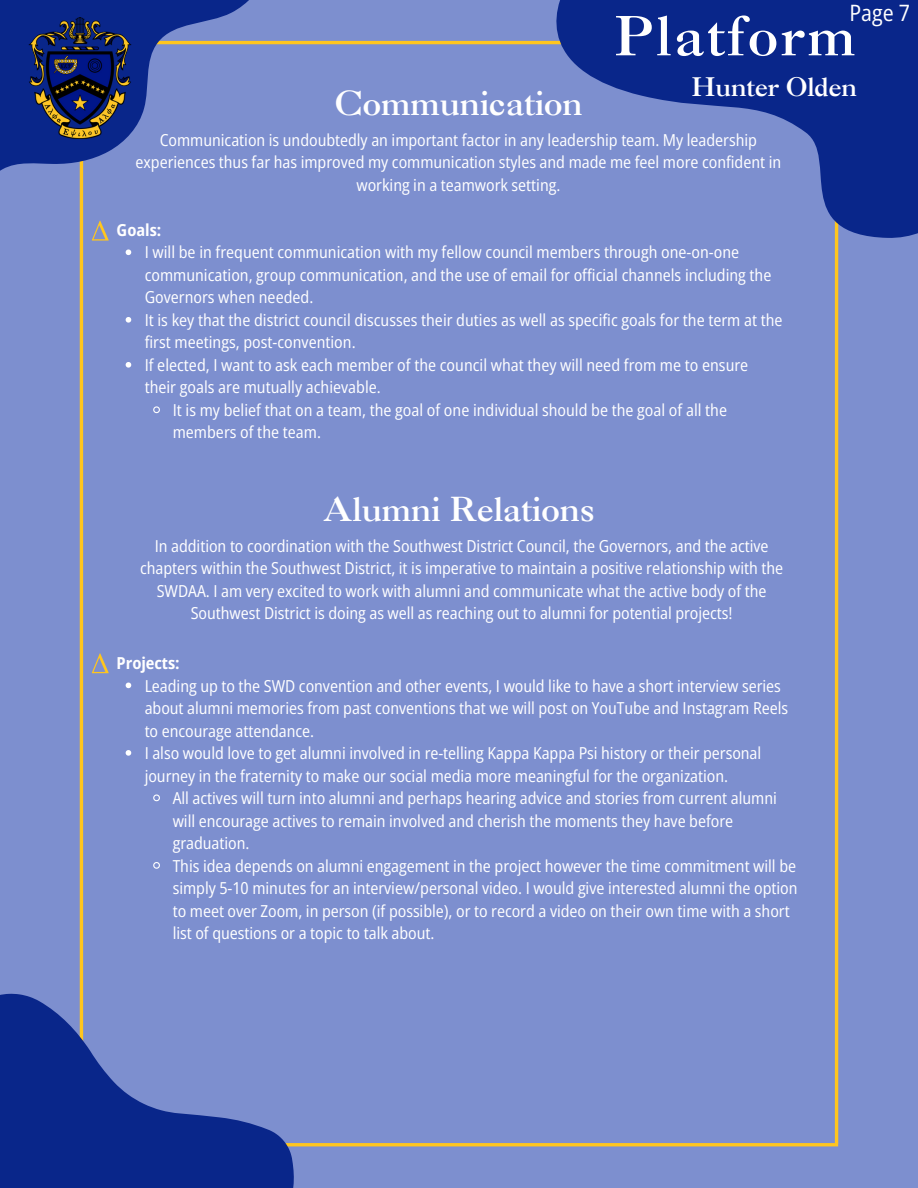
<style>
.page{position:relative;width:918px;height:1188px;background:#7d8fcf}
.page>*{position:absolute;margin:0;border:0;box-sizing:border-box;transform-origin:0 0}
.t1{font:54px "Caslon 3 LT Std";letter-spacing:.05em;color:#fff}
.t2{font:33px "Caslon 3 LT Std";color:#fff}
.t3{font:25.5px "Caslon 3 LT Std";color:#fff}
.t4{font:semi-condensed 22.5px "Open Sans";color:#fff}
.t5{font:semi-condensed 16.5px/22.5px "Open Sans";color:#fff}
.t6{font:700 semi-condensed 16.5px "Open Sans";color:#fff}
</style>
<div class="page">
<hr style="left:80px;top:1143px;width:758px;height:3px;background:#ffc61e">
<hr style="left:835px;top:44px;width:3px;height:1100px;background:#ffc61e">
<hr style="left:80px;top:41px;width:757px;height:3px;background:#ffc61e">
<hr style="left:80px;top:44px;width:3px;height:1099px;background:#ffc61e">
<svg style="left:0;top:900px;width:449px;height:288px"></svg>
<svg style="left:0;top:0;width:288px;height:315px"></svg>
<svg style="left:524px;top:0;width:394px;height:268px"></svg>
<svg style="left:126px;top:249px;width:5px;height:6px"></svg>
<svg style="left:126px;top:317px;width:5px;height:6px"></svg>
<svg style="left:126px;top:362px;width:5px;height:6px"></svg>
<svg style="left:153px;top:406px;width:7px;height:8px"></svg>
<img style="left:28px;top:17px;width:104px;height:122px">
<svg style="left:92px;top:221px;width:17px;height:20px"></svg>
<svg style="left:126px;top:683px;width:5px;height:5px"></svg>
<svg style="left:126px;top:750px;width:5px;height:6px"></svg>
<svg style="left:153px;top:794px;width:7px;height:8px"></svg>
<svg style="left:153px;top:862px;width:7px;height:7px"></svg>
<svg style="left:92px;top:653px;width:17px;height:20px"></svg>
<p class="t2" style="left:335px;top:90px;width:249px">Communication</p>
<h5 class="t4" style="left:850px;top:-3px;width:62px">Page 7</h5>
<p class="t1" style="left:615px;top:16px;width:242px">Platform</p>
<p class="t3" style="left:691px;top:77px;width:167px">Hunter Olden</p>
<h5 class="t5" style="left:136px;top:128px;width:647px;text-align:center">Communication is undoubtedly an important factor in any leadership team. My leadership experiences thus far has improved my communication styles and made me feel more confident in working in a teamwork setting.</h5>
<p class="t6" style="left:117px;top:218px;width:46px">Goals:</p>
<h4 class="t5" style="left:145px;top:241px;width:628px">I will be in frequent communication with my fellow council members through one-on-one communication, group communication, and the use of email for official channels including the<br>Governors when needed.</h4>
<h1 class="t5" style="left:145px;top:308px;width:640px">It is key that the district council discusses their duties as well as specific goals for the term at the first meetings, post-convention.</h1>
<h3 class="t5" style="left:145px;top:353px;width:605px">If elected, I want to ask each member of the council what they will need from me to ensure their goals are mutually achievable.</h3>
<p class="t5" style="left:173px;top:398px;width:556px">It is my belief that on a team, the goal of one individual should be the goal of all the members of the team.</p>
<p class="t2" style="left:323px;top:497px;width:273px">Alumni Relations</p>
<p class="t5" style="left:140px;top:534px;width:645px;text-align:center">In addition to coordination with the Southwest District Council, the Governors, and the active chapters within the Southwest District, it is imperative to maintain a positive relationship with the SWDAA. I am very excited to work with alumni and communicate what the active body of the Southwest District is doing as well as reaching out to alumni for potential projects!</p>
<p class="t6" style="left:117px;top:651px;width:65px">Projects:</p>
<p class="t5" style="left:145px;top:674px;width:645px">Leading up to the SWD convention and other events, I would like to have a short interview series about alumni memories from past conventions that we will post on YouTube and Instagram Reels to encourage attendance.</p>
<p class="t5" style="left:145px;top:741px;width:618px">I also would love to get alumni involved in re-telling Kappa Kappa Psi history or their personal journey in the fraternity to make our social media more meaningful for the organization.</p>
<p class="t5" style="left:173px;top:786px;width:606px">All actives will turn into alumni and perhaps hearing advice and stories from current alumni will encourage actives to remain involved and cherish the moments they have before graduation.</p>
<p class="t5" style="left:173px;top:854px;width:626px">This idea depends on alumni engagement in the project however the time commitment will be simply 5-10 minutes for an interview/personal video. I would give interested alumni the option to meet over Zoom, in person (if possible), or to record a video on their own time with a short list of questions or a topic to talk about.</p>
</div>
